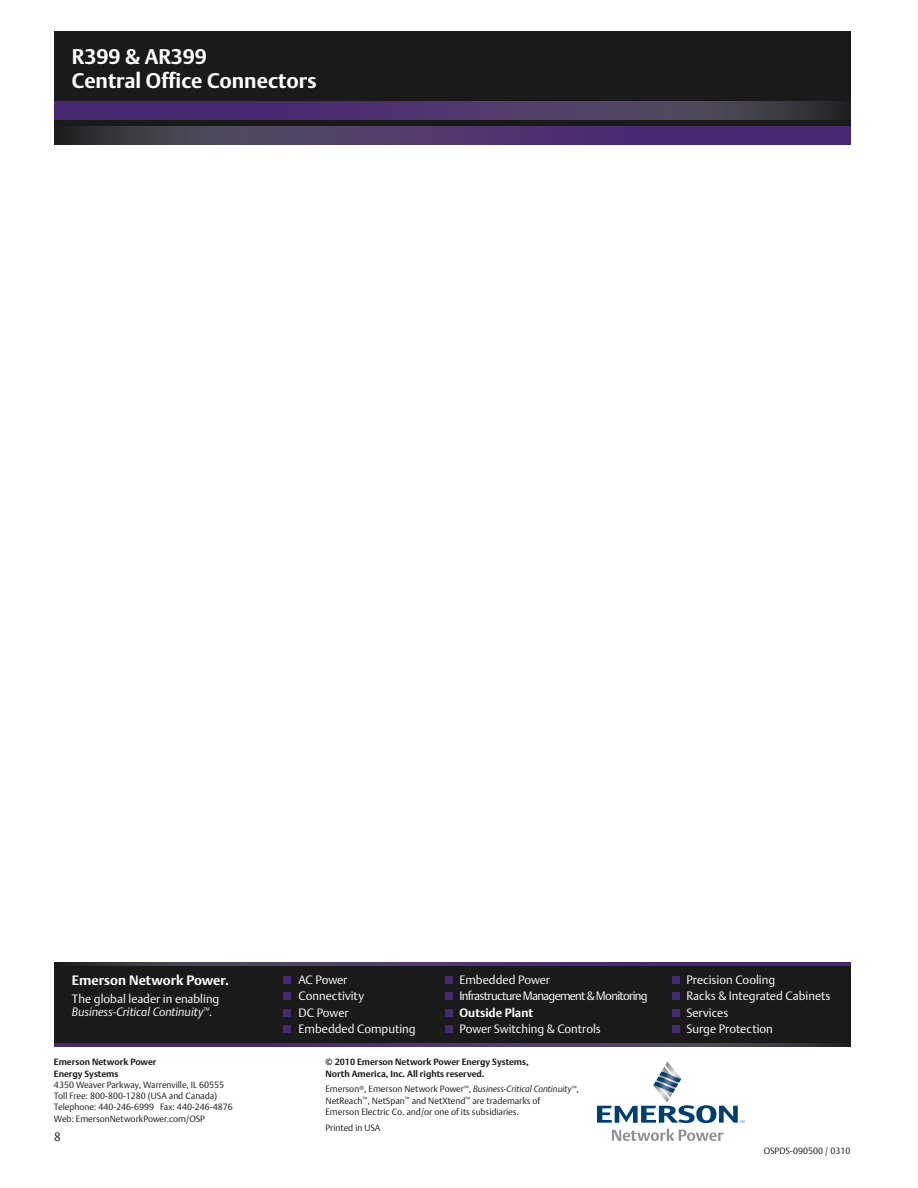
<style>
.page{position:relative;width:918px;height:1188px;background:#fff}
.page>*{position:absolute;margin:0;border:0;box-sizing:border-box;transform-origin:0 0}
.t1{font:700 21px/24px "DTL Argo T";color:#fff}
.t2{font:700 13.5px "DTL Argo T";color:#fff}
.t3{font:12px/16.5px "DTL Argo T Light";color:#fff}
.t4{font:italic 12px/13.5px "DTL Argo T Light";color:#fff}
.t5{font:12px/16.5px "DTL Argo T Light";letter-spacing:-.055em;color:#fff}
.t6{font:700 12px "DTL Argo T";color:#fff}
.t7{font:12px "DTL Argo T Light";color:#1a1a1a}
.t8{font:9px/11.2px "DTL Argo T Light";color:#1a1a1a}
.t9{font:700 9px/11.2px "DTL Argo T";color:#1a1a1a}
.s1{font-style:normal}
.s2{font-style:italic}
</style>
<div class="page">
<div style="left:54px;top:32px;width:796px;height:95px;background:#1a1a1a"></div>
<svg style="left:54px;top:126px;width:796px;height:19px;background:#483564"></svg>
<svg style="left:54px;top:101px;width:785px;height:19px;background:#493566"></svg>
<svg style="left:597px;top:1061px;width:147px;height:62px"></svg>
<svg style="left:612px;top:1129px;width:111px;height:12px"></svg>
<div style="left:54px;top:965px;width:796px;height:80px;background:#1a1a1a"></div>
<svg style="left:54px;top:1043px;width:796px;height:3px;background:#493565"></svg>
<svg style="left:54px;top:962px;width:796px;height:3px;background:#483564"></svg>
<div style="left:284px;top:976px;width:7px;height:7px;background:#472972"></div>
<div style="left:284px;top:992px;width:7px;height:8px;background:#472972"></div>
<div style="left:284px;top:1009px;width:7px;height:7px;background:#472972"></div>
<div style="left:445px;top:976px;width:8px;height:7px;background:#472972"></div>
<div style="left:445px;top:992px;width:8px;height:8px;background:#472972"></div>
<div style="left:445px;top:1009px;width:8px;height:7px;background:#472972"></div>
<div style="left:672px;top:976px;width:8px;height:7px;background:#472972"></div>
<div style="left:672px;top:992px;width:8px;height:8px;background:#472972"></div>
<div style="left:672px;top:1009px;width:8px;height:7px;background:#472972"></div>
<div style="left:672px;top:1025px;width:8px;height:8px;background:#472972"></div>
<div style="left:445px;top:1025px;width:8px;height:8px;background:#472972"></div>
<div style="left:284px;top:1025px;width:7px;height:8px;background:#472972"></div>
<h1 class="t1" style="left:72px;top:45px;width:246px">R399 &amp; AR399<br>Central Office Connectors</h1>
<h2 class="t2" style="left:72px;top:972px;width:158px">Emerson Network Power.</h2>
<h3 class="t4" style="left:72px;top:992px;width:149px"><span class="s1">The global leader in enabling<br></span>Business-Critical Continuity<sup>™</sup>.</h3>
<p class="t9" style="left:54px;top:1057px;width:104px">Emerson Network Power<br>Energy Systems</p>
<p class="t8" style="left:54px;top:1079px;width:180px">4350 Weaver Parkway, Warrenville, IL 60555<br>Toll Free: 800-800-1280 (USA and Canada)<br>Telephone: 440-246-6999 Fax: 440-246-4876<br>Web: EmersonNetworkPower.com/OSP</p>
<h3 class="t7" style="left:54px;top:1129px;width:8px">8</h3>
<h3 class="t3" style="left:299px;top:971px;width:119px">AC Power<br>Connectivity<br>DC Power<br>Embedded Computing</h3>
<h3 class="t5" style="left:459px;top:971px;width:190px">Embedded Power<br>Infrastructure Management &amp; Monitoring</h3>
<h3 class="t6" style="left:459px;top:1005px;width:75px">Outside Plant</h3>
<h3 class="t3" style="left:459px;top:1021px;width:143px">Power Switching &amp; Controls</h3>
<p class="t9" style="left:326px;top:1057px;width:205px">© 2010 Emerson Network Power Energy Systems,<br>North America, Inc. All rights reserved.</p>
<p class="t8" style="left:325px;top:1084px;width:255px">Emerson<sup>®</sup>, Emerson Network Power<sup>™</sup>, <span class="s2">Business-Critical Continuity</span><sup>™</sup>,<br>NetReach<sup>™</sup>, NetSpan<sup>™</sup> and NetXtend<sup>™</sup> are trademarks of<br>Emerson Electric Co. and/or one of its subsidiaries.</p>
<p class="t8" style="left:325px;top:1122px;width:56px">Printed in USA</p>
<h3 class="t3" style="left:687px;top:971px;width:146px">Precision Cooling<br>Racks &amp; Integrated Cabinets<br>Services<br>Surge Protection</h3>
<p class="t8" style="left:764px;top:1145px;width:88px">OSPDS-090500 / 0310</p>
</div>
